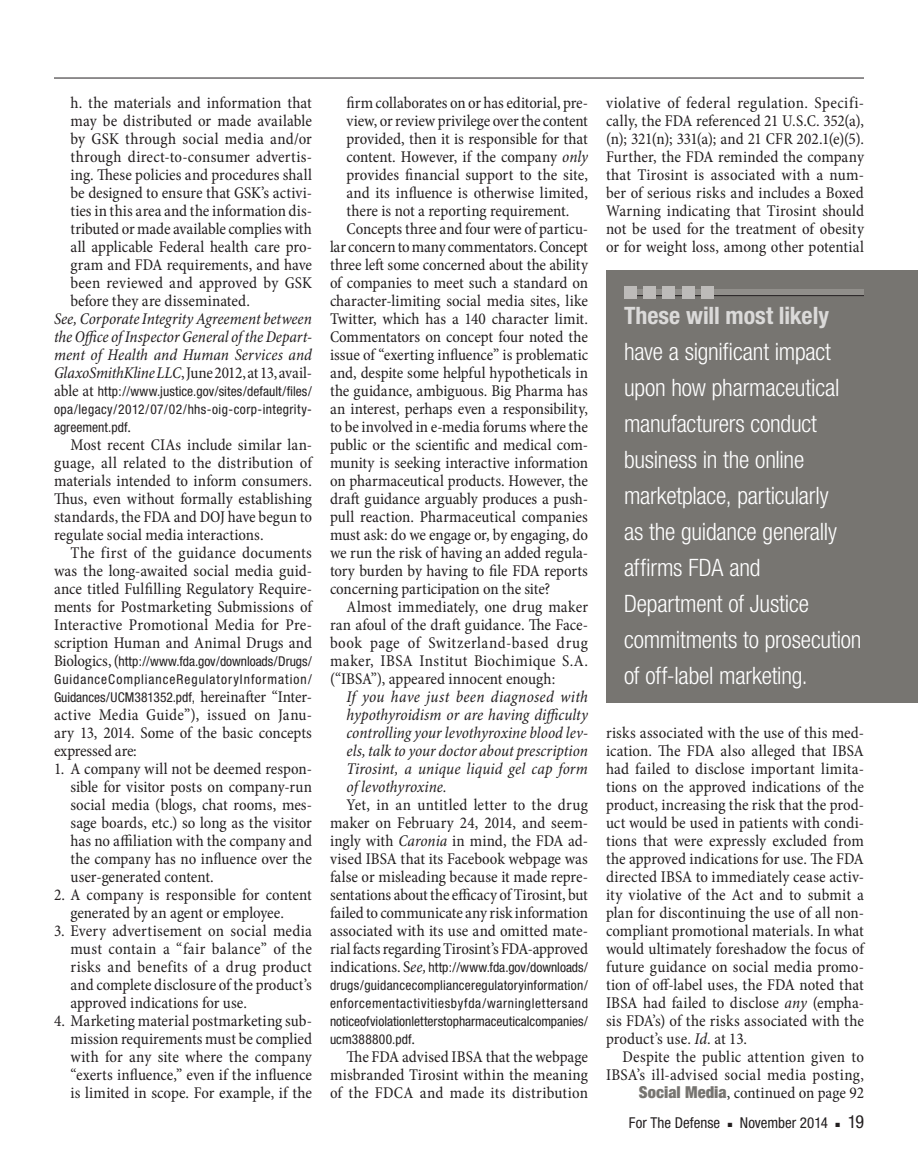
<style>
.page{position:relative;width:918px;height:1175px;background:#fff}
.page>*{position:absolute;margin:0;border:0;box-sizing:border-box;transform-origin:0 0}
.pullout_RH_block{font:300 condensed 24px/36px "Helvetica Neue";letter-spacing:-.01em;color:#fff}
.folio_right{font:condensed 18px "Helvetica Neue";color:#231f20}
.body_para_ind_tighte{font:condensed 16.5px/18px "Minion Pro";letter-spacing:-.01em;color:#231f20;text-align:justify}
.body_para_ind_looser{font:condensed 16.5px/18px "Minion Pro";letter-spacing:.005em;color:#231f20;text-align:justify}
.body_bullet_1{font:condensed 16.5px/18px "Minion Pro";letter-spacing:-.005em;color:#231f20;text-align:justify}
.body_para_ind{font:condensed 16.5px/18px "Minion Pro";letter-spacing:.005em;color:#231f20;text-align:justify}
.body_blockquote_1{font:condensed 16.5px/18px "Minion Pro";letter-spacing:.005em;color:#231f20;text-align:justify}
.body_blockquote_1-2{font:italic condensed 16.5px/18px "Minion Pro";letter-spacing:.005em;color:#231f20;text-align:justify}
.body_no_ind{font:italic condensed 16.5px/18px "Minion Pro";color:#231f20;text-align:justify}
.jumpto{font:condensed 16.5px "Minion Pro";letter-spacing:-.005em;color:#231f20}
.folio_right-2{font:condensed 15px "Helvetica Neue";color:#231f20}
.body_para_ind_tighte-2{font:condensed 13.5px/18px "Helvetica Neue";color:#231f20;text-align:justify}
.body_para_ind-2{font:condensed 13.5px/18px "Helvetica Neue";letter-spacing:.065em;color:#231f20;text-align:justify}
.body_no_ind-2{font:condensed 13.5px/18px "Helvetica Neue";letter-spacing:.03em;color:#231f20;text-align:justify}
.s1{font-style:normal}
.s2{font-family:"Minion Pro";font-size:16.5px}
.s3{font-style:italic}
.s4{font-family:"Minion Pro";font-style:italic;font-size:16.5px}
.s5{font-weight:700;color:#dbdad9}
.s6{font-family:"Helvetica Neue";font-weight:900;color:#777571}
</style>
<div class="page">
<hr style="left:54px;top:78px;width:810px;height:1px;background:#231f20">
<div style="left:606px;top:270px;width:312px;height:432px;background:#777571"></div>
<div style="left:624px;top:290px;width:240px;height:6px;background:#918f8b"></div>
<hr style="left:624px;top:295px;width:240px;height:1px;background:#231f20">
<div style="left:624px;top:286px;width:12px;height:13px;background:#bdbbb9"></div>
<div style="left:643px;top:286px;width:13px;height:13px;background:#bdbbb9"></div>
<div style="left:663px;top:286px;width:12px;height:13px;background:#bdbbb9"></div>
<div style="left:682px;top:286px;width:13px;height:13px;background:#bdbbb9"></div>
<div style="left:702px;top:286px;width:12px;height:13px;background:#bdbbb9"></div>
<p class="body_blockquote_1" style="left:70px;top:94px;width:243px">h. the materials and information that may be distributed or made available by GSK through social media and/or through direct-to-consumer advertis&shy;ing. These policies and procedures shall be designed to ensure that GSK’s activi&shy;ties in this area and the information dis&shy;tributed or made available complies with all applicable Federal health care pro&shy;gram and FDA requirements, and have been reviewed and approved by GSK before they are disseminated.</p>
<p class="body_no_ind" style="left:54px;top:310px;width:260px">See, Corporate Integrity Agreement between the Office of Inspector General of the Depart&shy;ment of Health and Human Services and GlaxoSmithKline LLC<span class="s1">, June 2012, at 13, avail-</span></p>
<p class="body_no_ind-2" style="left:54px;top:382px;width:259px"><span class="s2">able at</span> http://www.justice.gov/sites/default/files/ opa/legacy/2012/07/02/hhs-oig-corp-integrity&shy;agreement.pdf<span class="s2">.</span></p>
<p class="body_para_ind" style="left:54px;top:436px;width:260px;text-indent:16px">Most recent CIAs include similar lan&shy;guage, all related to the distribution of materials intended to inform consumers.<br>Thus, even without formally establishing standards, the FDA and DOJ have begun to regulate social media interactions.</p>
<p class="body_para_ind" style="left:54px;top:544px;width:260px;text-indent:16px">The first of the guidance documents was the long-awaited social media guid&shy;ance titled Fulfilling Regulatory Require&shy;ments for Postmarketing Submissions of Interactive Promotional Media for Pre&shy;scription Human and Animal Drugs and</p>
<p class="body_para_ind-2" style="left:54px;top:652px;width:260px"><span class="s2">Biologics, (</span>http://www.fda.gov/downloads/Drugs/ GuidanceComplianceRegulatoryInformation/ Guidances/UCM381352.pdf, <span class="s2">hereinafter “Inter-</span></p>
<p class="body_para_ind" style="left:54px;top:706px;width:260px">active Media Guide”), issued on Janu&shy;ary 13, 2014. Some of the basic concepts expressed are:</p>
<p class="body_bullet_1" style="left:70px;top:760px;width:243px;text-indent:-16px">1. A company will not be deemed respon&shy;sible for visitor posts on company-run social media (blogs, chat rooms, mes&shy;sage boards, etc.) so long as the visitor has no affiliation with the company and the company has no influence over the user-generated content.</p>
<p class="body_bullet_1" style="left:70px;top:886px;width:243px;text-indent:-16px">2. A company is responsible for content generated by an agent or employee.</p>
<p class="body_bullet_1" style="left:70px;top:922px;width:243px;text-indent:-16px">3. Every advertisement on social media must contain a “fair balance” of the risks and benefits of a drug product and complete disclosure of the product’s approved indications for use.</p>
<p class="body_bullet_1" style="left:70px;top:1012px;width:243px;text-indent:-16px">4. Marketing material postmarketing sub&shy;mission requirements must be complied with for any site where the company “exerts influence,” even if the influence is limited in scope. For example, if the</p>
<p class="body_bullet_1" style="left:346px;top:94px;width:243px">firm collaborates on or has editorial, pre&shy;view, or review privilege over the content provided, then it is responsible for that content. However, if the company <span class="s3">only </span>provides financial support to the site, and its influence is otherwise limited, there is not a reporting requirement.</p>
<p class="body_para_ind_tighte" style="left:330px;top:220px;width:260px;text-indent:16px">Concepts three and four were of particu&shy;lar concern to many commentators. Concept three left some concerned about the ability of companies to meet such a standard on character-limiting social media sites, like Twitter, which has a 140 character limit.<br>Commentators on concept four noted the issue of “exerting influence” is problematic and, despite some helpful hypotheticals in the guidance, ambiguous. Big Pharma has an interest, perhaps even a responsibility, to be involved in e-media forums where the public or the scientific and medical com&shy;munity is seeking interactive information on pharmaceutical products. However, the draft guidance arguably produces a push&shy;pull reaction. Pharmaceutical companies must ask: do we engage or, by engaging, do we run the risk of having an added regula&shy;tory burden by having to file FDA reports concerning participation on the site?</p>
<p class="body_para_ind" style="left:330px;top:598px;width:260px;text-indent:16px">Almost immediately, one drug maker ran afoul of the draft guidance. The Face&shy;book page of Switzerland-based drug maker, IBSA Institut Biochimique S.A. (“IBSA”), appeared innocent enough:</p>
<p class="body_blockquote_1-2" style="left:346px;top:688px;width:243px">If you have just been diagnosed with hypothyroidism or are having difficulty controlling your levothyroxine blood lev&shy;els, talk to your doctor about prescription Tirosint, a unique liquid gel cap form of levothyroxine.</p>
<p class="body_para_ind_tighte" style="left:330px;top:796px;width:260px;text-indent:16px">Yet, in an untitled letter to the drug maker on February 24, 2014, and seem&shy;ingly with <span class="s3">Caronia</span> in mind, the FDA ad&shy;vised IBSA that its Facebook webpage was false or misleading because it made repre&shy;sentations about the efficacy of Tirosint, but failed to communicate any risk information associated with its use and omitted mate&shy;rial facts regarding Tirosint’s FDA-approved</p>
<p class="body_para_ind_tighte-2" style="left:330px;top:958px;width:260px"><span class="s2">indications. S</span><span class="s4">ee,</span> http://www.fda.gov/downloads/ drugs/guidancecomplianceregulatoryinformation/ enforcementactivitiesbyfda/warninglettersand noticeofviolationletterstopharmaceuticalcompanies/ ucm388800.pdf<span class="s2">.</span></p>
<p class="body_para_ind_looser" style="left:330px;top:1048px;width:260px;text-indent:16px">The FDA advised IBSA that the webpage misbranded Tirosint within the meaning of the FDCA and made its distribution</p>
<p class="body_para_ind_looser" style="left:606px;top:94px;width:260px">violative of federal regulation. Specifi&shy;cally, the FDA referenced 21 U.S.C. 352(a), (n); 321(n); 331(a); and 21 CFR 202.1(e)(5).<br>Further, the FDA reminded the company that Tirosint is associated with a num&shy;ber of serious risks and includes a Boxed Warning indicating that Tirosint should not be used for the treatment of obesity or for weight loss, among other potential</p>
<p class="pullout_RH_block" style="left:624px;top:297px;width:239px"><span class="s5">These will most likely </span>have a significant impact upon how pharmaceutical manufacturers conduct business in the online marketplace, particularly<br>as the guidance generally affirms FDA and<br>Department of Justice commitments to prosecution of off-label marketing.</p>
<p class="body_para_ind_looser" style="left:606px;top:724px;width:260px">risks associated with the use of this med&shy;ication. The FDA also alleged that IBSA had failed to disclose important limita&shy;tions on the approved indications of the product, increasing the risk that the prod&shy;uct would be used in patients with condi&shy;tions that were expressly excluded from the approved indications for use. The FDA directed IBSA to immediately cease activ&shy;ity violative of the Act and to submit a plan for discontinuing the use of all non&shy;compliant promotional materials. In what would ultimately foreshadow the focus of future guidance on social media promo&shy;tion of off-label uses, the FDA noted that IBSA had failed to disclose <span class="s3">any</span> (empha&shy;sis FDA’s) of the risks associated with the product’s use. <span class="s3">Id</span>. at 13.</p>
<p class="body_para_ind" style="left:606px;top:1048px;width:259px;text-align:right">Despite the public attention given to<br>IBSA’s ill-advised social media posting,</p>
<p class="jumpto" style="left:639px;top:1082px;width:227px"><span class="s6">Social Media</span>, continued on page 92</p>
<p class="folio_right-2" style="left:629px;top:1114px;width:93px">For The Defense</p>
<p class="folio_right-2" style="left:728px;top:1114px;width:102px">■ November 2014</p>
<p class="folio_right" style="left:836px;top:1111px;width:30px">■ 19</p>
</div>
